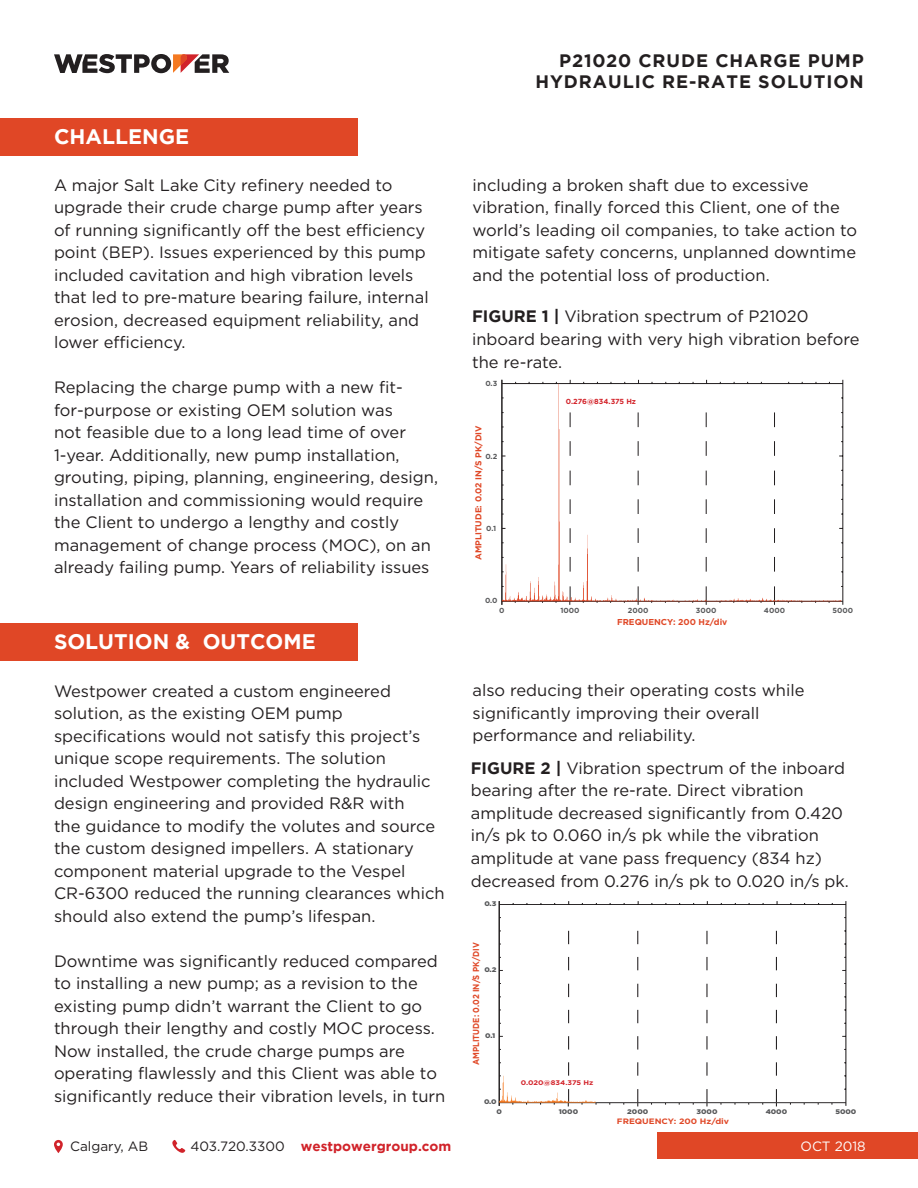
<style>
.page{position:relative;width:918px;height:1188px;background:#fff}
.page>*{position:absolute;margin:0;border:0;box-sizing:border-box;transform-origin:0 0}
.t1{font:700 21px "Gotham";color:#fff}
.t2{font:700 18px/21px "Gotham";letter-spacing:.055em;color:#231f20;text-align:right}
.t3{font:16.5px/22.5px "Gotham";color:#231f20}
.t4{font:700 13.5px "Gotham";color:#d1232a}
.t5{font:13.5px "Gotham";color:#231f20}
.t6{font:13.5px "Gotham";color:#fff}
.t7{font:700 8.7px "Gotham";color:#e04827;scale:.9 1}
.t8{font:700 8.55px "Gotham";color:#e04827}
.t9{font:700 7.8px "Gotham";color:#e04827;scale:1.12 1}
.t10{font:700 7.35px "Gotham";color:#57585a}
.t11{font:700 7.35px "Gotham";letter-spacing:-.005em;color:#d3232a}
.t12{font:900 6.75px "Gotham";color:#57585a;scale:1.12 1}
.t13{font:700 6.75px "Gotham";color:#d3232a;scale:1.12 1}
.s1{font-weight:700}
.s2{font-weight:400;color:#231f20}
</style>
<div class="page">
<hr style="left:502px;top:380px;width:1px;height:225px;background:#211d1e">
<hr style="left:502px;top:601px;width:341px;height:1px;background:#211d1e">
<hr style="left:501px;top:380px;width:1px;height:225px;background:#211d1e">
<hr style="left:843px;top:380px;width:1px;height:225px;background:#211d1e">
<hr style="left:502px;top:383px;width:341px;height:1px;background:#211d1e">
<svg style="left:502px;top:384px;width:339px;height:217px"></svg>
<hr style="left:499px;top:1102px;width:347px;height:1px;background:#211d1e">
<hr style="left:499px;top:901px;width:1px;height:205px;background:#211d1e">
<hr style="left:846px;top:901px;width:1px;height:205px;background:#211d1e">
<hr style="left:499px;top:904px;width:347px;height:1px;background:#211d1e">
<svg style="left:776px;top:957px;width:1px;height:13px"></svg>
<svg style="left:776px;top:931px;width:1px;height:13px"></svg>
<svg style="left:776px;top:1010px;width:1px;height:13px"></svg>
<svg style="left:776px;top:984px;width:1px;height:13px"></svg>
<svg style="left:776px;top:1062px;width:1px;height:14px"></svg>
<svg style="left:776px;top:1036px;width:1px;height:14px"></svg>
<svg style="left:776px;top:1089px;width:1px;height:17px"></svg>
<svg style="left:707px;top:957px;width:1px;height:13px"></svg>
<svg style="left:707px;top:931px;width:1px;height:13px"></svg>
<svg style="left:707px;top:1010px;width:1px;height:13px"></svg>
<svg style="left:707px;top:984px;width:1px;height:13px"></svg>
<svg style="left:707px;top:1062px;width:1px;height:14px"></svg>
<svg style="left:707px;top:1036px;width:1px;height:14px"></svg>
<svg style="left:707px;top:1089px;width:1px;height:17px"></svg>
<svg style="left:638px;top:957px;width:1px;height:13px"></svg>
<svg style="left:638px;top:931px;width:1px;height:13px"></svg>
<svg style="left:638px;top:1010px;width:1px;height:13px"></svg>
<svg style="left:638px;top:984px;width:1px;height:13px"></svg>
<svg style="left:638px;top:1062px;width:1px;height:14px"></svg>
<svg style="left:638px;top:1036px;width:1px;height:14px"></svg>
<svg style="left:638px;top:1089px;width:1px;height:17px"></svg>
<svg style="left:568px;top:957px;width:1px;height:13px"></svg>
<svg style="left:568px;top:931px;width:1px;height:13px"></svg>
<svg style="left:568px;top:1010px;width:1px;height:13px"></svg>
<svg style="left:568px;top:984px;width:1px;height:13px"></svg>
<svg style="left:568px;top:1036px;width:1px;height:14px"></svg>
<svg style="left:499px;top:1062px;width:98px;height:44px"></svg>
<div style="left:0;top:118px;width:357px;height:38px;background:#e04726"></div>
<div style="left:0;top:623px;width:357px;height:38px;background:#e04726"></div>
<svg style="left:54px;top:54px;width:175px;height:19px"></svg>
<div style="left:658px;top:1132px;width:260px;height:27px;background:#e04726"></div>
<svg style="left:172px;top:1140px;width:13px;height:13px"></svg>
<svg style="left:54px;top:1140px;width:9px;height:13px"></svg>
<p class="t1" style="left:54px;top:124px;width:137px">CHALLENGE</p>
<p class="t3" style="left:54px;top:173px;width:376px">A major Salt Lake City refinery needed to upgrade their crude charge pump after years of running significantly off the best efficiency point (BEP). Issues experienced by this pump included cavitation and high vibration levels that led to pre-mature bearing failure, internal erosion, decreased equipment reliability, and lower efficiency.</p>
<p class="t3" style="left:54px;top:376px;width:386px">Replacing the charge pump with a new fit&shy;for-purpose or existing OEM solution was<br>not feasible due to a long lead time of over 1-year. Additionally, new pump installation, grouting, piping, planning, engineering, design, installation and commissioning would require the Client to undergo a lengthy and costly management of change process (MOC), on an already failing pump. Years of reliability issues</p>
<p class="t1" style="left:54px;top:630px;width:263px">SOLUTION &amp; OUTCOME</p>
<p class="t3" style="left:54px;top:679px;width:392px">Westpower created a custom engineered solution, as the existing OEM pump specifications would not satisfy this project’s unique scope requirements. The solution included Westpower completing the hydraulic design engineering and provided R&amp;R with<br>the guidance to modify the volutes and source the custom designed impellers. A stationary component material upgrade to the Vespel CR-6300 reduced the running clearances which should also extend the pump’s lifespan.</p>
<p class="t3" style="left:54px;top:949px;width:393px">Downtime was significantly reduced compared to installing a new pump; as a revision to the existing pump didn’t warrant the Client to go through their lengthy and costly MOC process.<br>Now installed, the crude charge pumps are operating flawlessly and this Client was able to significantly reduce their vibration levels, in turn</p>
<p class="t2" style="left:535px;top:50px;width:330px">P21020 CRUDE CHARGE PUMP<br>HYDRAULIC RE-RATE SOLUTION</p>
<p class="t3" style="left:473px;top:173px;width:386px">including a broken shaft due to excessive vibration, finally forced this Client, one of the world’s leading oil companies, to take action to mitigate safety concerns, unplanned downtime and the potential loss of production.</p>
<p class="t3" style="left:472px;top:305px;width:389px"><span class="s1">FIGURE 1 |</span> Vibration spectrum of P21020 inboard bearing with very high vibration before the re-rate.</p>
<p class="t10" style="left:485px;top:379px;width:13px">0.3</p>
<p class="t8" style="left:473px;top:560px;width:136px;rotate:-90deg">AMPLITUDE: 0.02 IN/S PK/DIV</p>
<p class="t10" style="left:485px;top:451px;width:13px">0.2</p>
<p class="t10" style="left:486px;top:524px;width:12px">0.1</p>
<p class="t10" style="left:485px;top:596px;width:14px">0.0</p>
<p class="t11" style="left:566px;top:396px;width:72px">0.276@834.375 Hz</p>
<p class="t10" style="left:499px;top:606px;width:7px">0</p>
<p class="t10" style="left:560px;top:606px;width:21px">1000</p>
<p class="t10" style="left:628px;top:606px;width:22px">2000</p>
<p class="t10" style="left:696px;top:606px;width:22px">3000</p>
<p class="t10" style="left:764px;top:606px;width:23px">4000</p>
<p class="t10" style="left:832px;top:606px;width:22px">5000</p>
<p class="t8" style="left:617px;top:616px;width:112px">FREQUENCY: 200 Hz/div</p>
<p class="t3" style="left:472px;top:679px;width:334px">also reducing their operating costs while significantly improving their overall performance and reliability.</p>
<p class="t3" style="left:471px;top:757px;width:380px"><span class="s1">FIGURE 2 |</span> Vibration spectrum of the inboard bearing after the re-rate. Direct vibration amplitude decreased significantly from 0.420 in/s pk to 0.060 in/s pk while the vibration amplitude at vane pass frequency (834 hz) decreased from 0.276 in/s pk to 0.020 in/s pk.</p>
<p class="t12" style="left:484px;top:900px;width:12px">0.3</p>
<p class="t7" style="left:470px;top:1065px;width:138px;rotate:-90deg">AMPLITUDE: 0.02 IN/S PK/DIV</p>
<p class="t12" style="left:484px;top:966px;width:12px">0.2</p>
<p class="t12" style="left:485px;top:1032px;width:11px">0.1</p>
<p class="t12" style="left:484px;top:1098px;width:13px">0.0</p>
<p class="t13" style="left:521px;top:1078px;width:66px">0.020@834.375 Hz</p>
<p class="t12" style="left:497px;top:1107px;width:6px">0</p>
<p class="t12" style="left:559px;top:1107px;width:19px">1000</p>
<p class="t12" style="left:627px;top:1107px;width:20px">2000</p>
<p class="t12" style="left:696px;top:1107px;width:20px">3000</p>
<p class="t12" style="left:766px;top:1107px;width:21px">4000</p>
<p class="t12" style="left:835px;top:1107px;width:20px">5000</p>
<p class="t9" style="left:617px;top:1116px;width:102px">FREQUENCY: 200 Hz/div</p>
<p class="t5" style="left:70px;top:1137px;width:80px">Calgary, AB</p>
<p class="t4" style="left:190px;top:1138px;width:263px"><span class="s2">403.720.3300</span> westpowergroup.com</p>
<p class="t6" style="left:801px;top:1137px;width:67px">OCT 2018</p>
</div>
